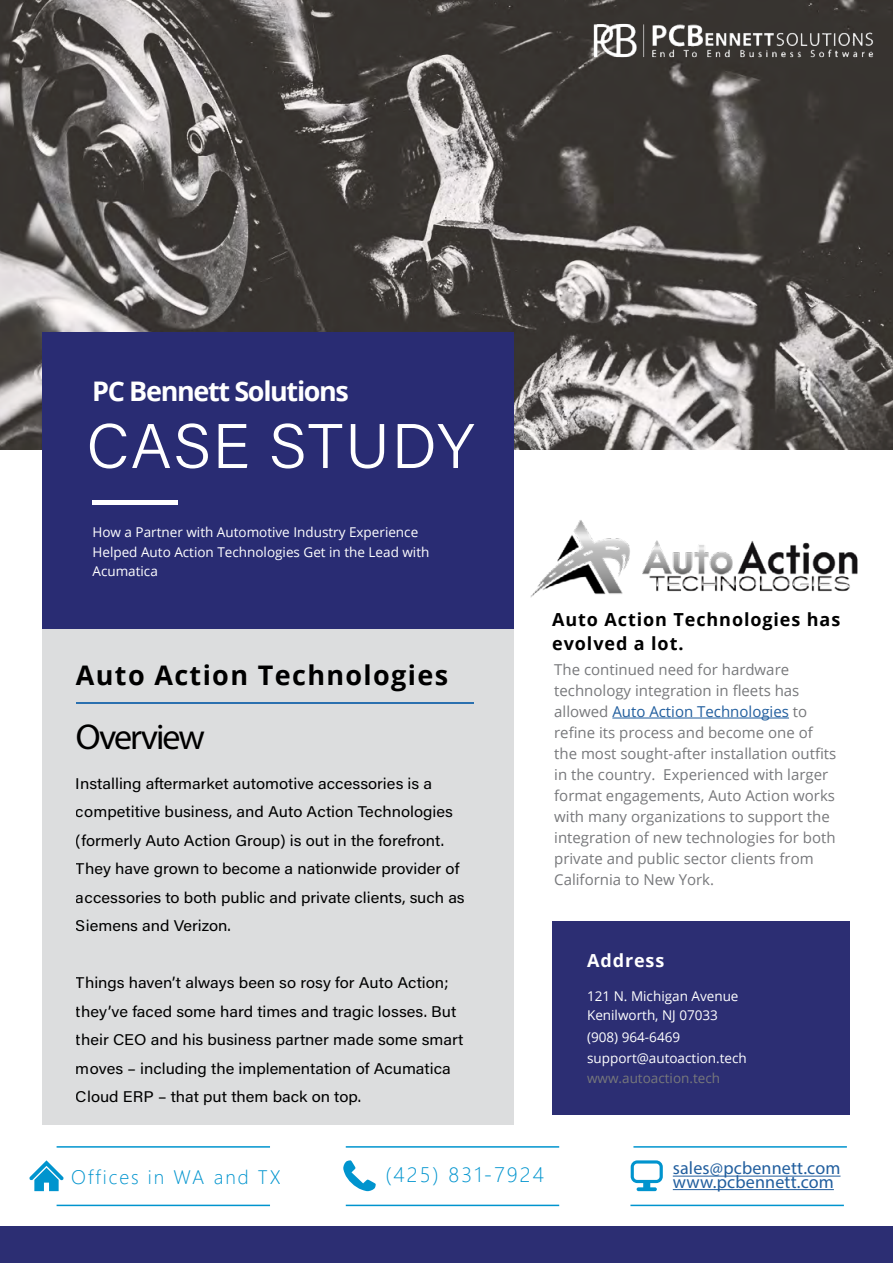
<style>
.page{position:relative;width:893px;height:1263px;background:#fff}
.page>*{position:absolute;margin:0;border:0;box-sizing:border-box;transform-origin:0 0}
.t1{font:300 63px "Acumin Pro";letter-spacing:.025em;color:#fff}
.t2{font:36px "Myriad Pro";letter-spacing:-.055em;color:#000}
.t3{font:700 27px "Open Sans";letter-spacing:.05em;color:#000}
.t4{font:700 27px "Open Sans";letter-spacing:-.05em;color:#fff}
.t5{font:300 21px "Yu Gothic UI";letter-spacing:.1em;color:#0094ce}
.t6{font:300 19.5px "Yu Gothic UI";letter-spacing:.1em;color:#0094ce}
.t7{font:700 18px/24px "Open Sans";letter-spacing:.05em;color:#000}
.t8{font:18px "Myriad Pro";letter-spacing:.01em;color:#215e9e}
.t9{font:700 18px "Open Sans";letter-spacing:.05em;color:#fff}
.t10{font:15.45px/28.5px "Acumin Pro";color:#000;scale:1.06 1}
.t11{font:15px/21px "Open Sans";color:#77787b}
.t12{font:13.5px/19.5px "Open Sans";color:#fff}
.t13{font:13.5px "Open Sans";color:#77787b}
.s1{color:#215e9e}
</style>
<div class="page">
<hr style="left:57px;top:1205px;width:213px;height:1px;background:#0094ce">
<hr style="left:57px;top:1146px;width:213px;height:2px;background:#0094ce">
<hr style="left:346px;top:1205px;width:213px;height:1px;background:#0094ce">
<hr style="left:346px;top:1146px;width:213px;height:2px;background:#0094ce">
<hr style="left:630px;top:1205px;width:214px;height:1px;background:#0094ce">
<hr style="left:633px;top:1146px;width:214px;height:2px;background:#0094ce">
<svg style="left:29px;top:1160px;width:35px;height:31px"></svg>
<svg style="left:343px;top:1160px;width:33px;height:31px"></svg>
<svg style="left:631px;top:1160px;width:32px;height:31px"></svg>
<div style="left:0;top:1227px;width:893px;height:36px;background:#2c2e73"></div>
<hr style="left:673px;top:1176px;width:167px;height:1px;background:#215e9e">
<hr style="left:673px;top:1189px;width:161px;height:1px;background:#215e9e">
<img style="left:0;top:0;width:893px;height:450px">
<div style="left:43px;top:332px;width:471px;height:299px;background:#292c73"></div>
<div style="left:552px;top:921px;width:298px;height:194px;background:#2c2e73"></div>
<div style="left:43px;top:629px;width:471px;height:496px;background:#dcddde"></div>
<hr style="left:92px;top:500px;width:86px;height:4px;background:#fff">
<hr style="left:76px;top:702px;width:397px;height:2px;background:#2b70af">
<hr style="left:612px;top:718px;width:177px;height:1px;background:#215e9e">
<img style="left:586px;top:15px;width:294px;height:52px">
<img style="left:530px;top:520px;width:328px;height:77px">
<h3 class="t4" style="left:92px;top:372px;width:258px">PC Bennett Solutions</h3>
<h1 class="t1" style="left:86px;top:403px;width:389px">CASE STUDY</h1>
<p class="t12" style="left:92px;top:522px;width:338px">How a Partner with Automotive Industry Experience<br>Helped Auto Action Technologies Get in the Lead with<br>Acumatica</p>
<h3 class="t3" style="left:76px;top:656px;width:374px">Auto Action Technologies</h3>
<h2 class="t2" style="left:76px;top:715px;width:131px">Overview</h2>
<p class="t10" style="left:76px;top:768px;width:368px">Installing aftermarket automotive accessories is a competitive business, and Auto Action Technologies (formerly Auto Action Group) is out in the forefront.<br>They have grown to become a nationwide provider of accessories to both public and private clients, such as Siemens and Verizon.</p>
<p class="t10" style="left:76px;top:968px;width:367px">Things haven’t always been so rosy for Auto Action; they’ve faced some hard times and tragic losses. But their CEO and his business partner made some smart moves – including the implementation of Acumatica Cloud ERP – that put them back on top.</p>
<p class="t7" style="left:552px;top:607px;width:290px">Auto Action Technologies has evolved a lot.</p>
<p class="t11" style="left:554px;top:658px;width:284px">The continued need for hardware technology integration in fleets has allowed <span class="s1">Auto Action Technologies</span> to refine its process and become one of the most sought-after installation outfits in the country. Experienced with larger format engagements, Auto Action works with many organizations to support the integration of new technologies for both private and public sector clients from California to New York.</p>
<p class="t9" style="left:587px;top:947px;width:79px">Address</p>
<p class="t12" style="left:587px;top:985px;width:153px">121 N. Michigan Avenue<br>Kenilworth, NJ 07033</p>
<p class="t12" style="left:587px;top:1027px;width:161px;line-height:20.9px">(908) 964-6469 support@autoaction.tech</p>
<p class="t13" style="left:587px;top:1068px;width:135px">www.autoaction.tech</p>
<p class="t8" style="left:673px;top:1157px;width:169px">sales@pcbennett.com</p>
<p class="t6" style="left:71px;top:1159px;width:211px">Offices in WA and TX</p>
<h3 class="t5" style="left:386px;top:1154px;width:160px">(425) 831-7924</h3>
<p class="t8" style="left:673px;top:1171px;width:163px">www.pcbennett.com</p>
</div>
